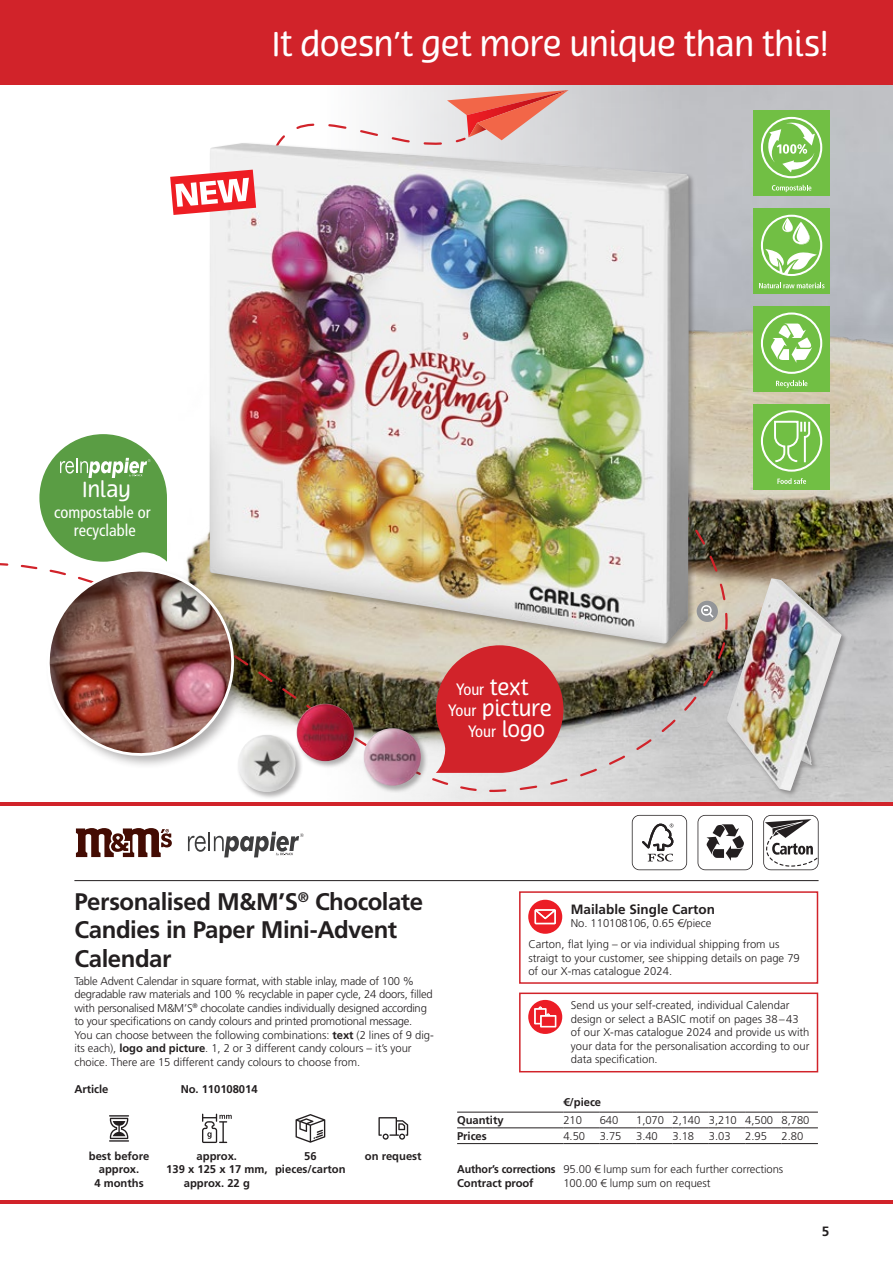
<style>
.page{position:relative;width:893px;height:1263px;background:#fff}
.page>*{position:absolute;margin:0;border:0;box-sizing:border-box;transform-origin:0 0}
.t1{font:33px "Terfens";letter-spacing:-.015em;color:#fff}
.t2{font:700 24px/28.8px "Frutiger LT Std";letter-spacing:-.02em;color:#231f20}
.t3{font:21px "Terfens";letter-spacing:-.02em;color:#fff}
.t4{font:condensed 16.5px/18px "Frutiger LT Std";color:#fff;text-align:center}
.t5{font:700 13.5px "Frutiger LT Std";color:#231f20}
.t6{font:300 11.25px/13.5px "Frutiger LT Std";letter-spacing:-.005em;color:#231f20}
.t7{font:700 11.25px/13.5px "Frutiger LT Std";color:#231f20;text-align:center}
.s1{font-family:"Terfens";font-stretch:normal;font-size:21px}
.s2{font-family:"Frutiger LT Std";font-stretch:condensed;font-size:16.5px}
.s3{font-weight:700}
</style>
<div class="page">
<div style="left:0;top:0;width:893px;height:85px;background:#d1232a"></div>
<hr style="left:0;top:1200px;width:893px;height:3px;background:#d1232a">
<img style="left:373px;top:85px;width:520px;height:717px">
<div style="left:725px;top:577px;width:124px;height:221px;background:#231f20;opacity:.35"></div>
<img style="left:727px;top:578px;width:115px;height:213px">
<svg style="left:0;top:133px;width:727px;height:660px"></svg>
<hr style="left:0;top:802px;width:893px;height:3px;background:#d1232a">
<svg style="left:75px;top:828px;width:97px;height:30px"></svg>
<hr style="left:74px;top:880px;width:745px;height:1px;background:#231f20">
<svg style="left:698px;top:815px;width:55px;height:55px"></svg>
<svg style="left:32px;top:554px;width:215px;height:216px"></svg>
<div style="left:362px;top:726px;width:66px;height:67px;background:#231f20;opacity:.35"></div>
<img style="left:364px;top:728px;width:57px;height:58px;border-radius:29px">
<div style="left:295px;top:702px;width:66px;height:66px;background:#231f20;opacity:.35"></div>
<img style="left:297px;top:704px;width:57px;height:57px;border-radius:29px">
<div style="left:236px;top:733px;width:67px;height:66px;background:#231f20;opacity:.35"></div>
<img style="left:238px;top:735px;width:58px;height:57px;border-radius:29px">
<img style="left:210px;top:143px;width:479px;height:501px">
<img style="left:575px;top:446px;width:160px;height:193px">
<svg style="left:763px;top:815px;width:56px;height:55px"></svg>
<div style="left:753px;top:111px;width:77px;height:85px;background:#71bf44"></div>
<svg style="left:762px;top:118px;width:59px;height:59px"></svg>
<div style="left:761px;top:117px;width:61px;height:61px;border:2px solid #fff;border-radius:50%"></div>
<svg style="left:766px;top:121px;width:49px;height:51px"></svg>
<svg style="left:772px;top:185px;width:39px;height:7px"></svg>
<div style="left:753px;top:404px;width:77px;height:86px;background:#71bf44"></div>
<svg style="left:762px;top:411px;width:59px;height:60px"></svg>
<div style="left:761px;top:410px;width:61px;height:62px;border:2px solid #fff;border-radius:50%"></div>
<svg style="left:773px;top:420px;width:38px;height:44px"></svg>
<svg style="left:777px;top:478px;width:29px;height:6px"></svg>
<div style="left:753px;top:208px;width:77px;height:86px;background:#71bf44"></div>
<div style="left:761px;top:215px;width:61px;height:61px;border:2px solid #fff;border-radius:50%"></div>
<svg style="left:765px;top:218px;width:52px;height:57px"></svg>
<svg style="left:759px;top:283px;width:65px;height:5px"></svg>
<div style="left:753px;top:306px;width:77px;height:86px;background:#71bf44"></div>
<div style="left:761px;top:312px;width:61px;height:62px;border:2px solid #fff;border-radius:50%"></div>
<svg style="left:771px;top:324px;width:41px;height:39px"></svg>
<svg style="left:776px;top:380px;width:31px;height:8px"></svg>
<img style="left:170px;top:90px;width:399px;height:246px">
<hr style="left:457px;top:1112px;width:106px;height:1px;background:#231f20">
<hr style="left:563px;top:1112px;width:37px;height:1px;background:#231f20">
<hr style="left:600px;top:1112px;width:36px;height:1px;background:#231f20">
<hr style="left:636px;top:1112px;width:36px;height:1px;background:#231f20">
<hr style="left:672px;top:1112px;width:37px;height:1px;background:#231f20">
<hr style="left:709px;top:1112px;width:36px;height:1px;background:#231f20">
<hr style="left:745px;top:1112px;width:37px;height:1px;background:#231f20">
<hr style="left:782px;top:1112px;width:36px;height:1px;background:#231f20">
<hr style="left:457px;top:1127px;width:106px;height:1px;background:#231f20">
<hr style="left:457px;top:1143px;width:106px;height:1px;background:#231f20">
<hr style="left:563px;top:1143px;width:37px;height:1px;background:#231f20">
<hr style="left:600px;top:1143px;width:36px;height:1px;background:#231f20">
<hr style="left:636px;top:1143px;width:36px;height:1px;background:#231f20">
<hr style="left:672px;top:1143px;width:37px;height:1px;background:#231f20">
<hr style="left:709px;top:1143px;width:36px;height:1px;background:#231f20">
<hr style="left:745px;top:1143px;width:37px;height:1px;background:#231f20">
<hr style="left:782px;top:1143px;width:36px;height:1px;background:#231f20">
<hr style="left:563px;top:1127px;width:37px;height:1px;background:#231f20">
<hr style="left:600px;top:1127px;width:36px;height:1px;background:#231f20">
<hr style="left:636px;top:1127px;width:36px;height:1px;background:#231f20">
<hr style="left:672px;top:1127px;width:37px;height:1px;background:#231f20">
<hr style="left:709px;top:1127px;width:36px;height:1px;background:#231f20">
<hr style="left:745px;top:1127px;width:37px;height:1px;background:#231f20">
<hr style="left:782px;top:1127px;width:36px;height:1px;background:#231f20">
<div style="left:519px;top:891px;width:299px;height:93px;border:2px solid #d1232a"></div>
<div style="left:528px;top:900px;width:34px;height:34px;background:#ec1d26;border-radius:50%"></div>
<svg style="left:535px;top:909px;width:21px;height:15px"></svg>
<svg style="left:632px;top:815px;width:55px;height:55px"></svg>
<svg style="left:109px;top:1115px;width:20px;height:26px"></svg>
<svg style="left:202px;top:1114px;width:30px;height:29px"></svg>
<svg style="left:296px;top:1114px;width:29px;height:29px"></svg>
<svg style="left:378px;top:1117px;width:30px;height:23px"></svg>
<svg style="left:188px;top:832px;width:116px;height:25px"></svg>
<div style="left:519px;top:992px;width:299px;height:80px;border:2px solid #d1232a"></div>
<div style="left:528px;top:1000px;width:34px;height:34px;background:#ec1d26;border-radius:50%"></div>
<svg style="left:534px;top:1006px;width:22px;height:21px"></svg>
<svg style="left:436px;top:645px;width:279px;height:147px;background:#bb7f7c"></svg>
<img style="left:39px;top:434px;width:201px;height:327px">
<h1 class="t1" style="left:272px;top:24px;width:559px">It doesn’t get more unique than this!</h1>
<h3 class="t3" style="left:82px;top:477px;width:51px">Inlay</h3>
<h3 class="t4" style="left:54px;top:504px;width:98px">compostable or recyclable</h3>
<h3 class="t4" style="left:456px;top:680px;width:74px">Your <span class="s1">text</span></h3>
<h3 class="t3" style="left:448px;top:696px;width:105px"><span class="s2">Your</span> picture</h3>
<h3 class="t4" style="left:468px;top:723px;width:79px">Your <span class="s1">logo</span></h3>
<h2 class="t2" style="left:74px;top:887px;width:350px">Personalised M&amp;M’S<sup>®</sup> Chocolate<br>Candies in Paper Mini-Advent<br>Calendar</h2>
<p class="t6" style="left:74px;top:974px;width:361px">Table Advent Calendar in square format, with stable inlay, made of 100 % degradable raw materials and 100 % recyclable in paper cycle, 24 doors, filled with personalised M&amp;M’S<sup>®</sup> chocolate candies individually designed according to your specifications on candy colours and printed promotional message.<br>You can choose between the following combinations: <span class="s3">text</span> (2 lines of 9 dig&shy;its each), <span class="s3">logo and picture</span>. 1, 2 or 3 different candy colours – it’s your choice. There are 15 different candy colours to choose from.</p>
<p class="t7" style="left:74px;top:1082px;width:36px">Article</p>
<p class="t7" style="left:181px;top:1082px;width:78px">No. 110108014</p>
<p class="t7" style="left:89px;top:1149px;width:62px">best before approx.<br>4 months</p>
<p class="t7" style="left:166px;top:1149px;width:103px">approx.<br>139 x 125 x 17 mm, approx. 22 g</p>
<p class="t7" style="left:275px;top:1149px;width:72px">56 pieces/carton</p>
<p class="t7" style="left:365px;top:1149px;width:58px">on request</p>
<p class="t5" style="left:571px;top:901px;width:146px">Mailable Single Carton</p>
<p class="t6" style="left:528px;top:913px;width:253px;line-height:20.7px;text-indent:43px">No. 110108106, 0.65 €/piece<br>Carton, flat lying – or via individual shipping from us</p>
<p class="t6" style="left:528px;top:951px;width:273px">straigt to your customer, see shipping details on page 79 of our X-mas catalogue 2024.</p>
<p class="t6" style="left:571px;top:999px;width:240px">Send us your self-created, individual Calendar design or select a BASIC motif on pages 38–43 of our X-mas catalogue 2024 and provide us with your data for the personalisation according to our data specification.</p>
<p class="t7" style="left:563px;top:1095px;width:39px">€/piece</p>
<p class="t7" style="left:457px;top:1113px;width:48px">Quantity</p>
<p class="t6" style="left:563px;top:1114px;width:20px">210</p>
<p class="t6" style="left:600px;top:1114px;width:20px">640</p>
<p class="t6" style="left:636px;top:1114px;width:175px">1,070 2,140 3,210 4,500 8,780</p>
<p class="t7" style="left:457px;top:1129px;width:31px">Prices</p>
<p class="t6" style="left:563px;top:1129px;width:23px">4.50</p>
<p class="t6" style="left:600px;top:1129px;width:23px">3.75</p>
<p class="t6" style="left:636px;top:1129px;width:23px">3.40</p>
<p class="t6" style="left:672px;top:1129px;width:23px">3.18</p>
<p class="t6" style="left:709px;top:1129px;width:23px">3.03</p>
<p class="t6" style="left:745px;top:1129px;width:23px">2.95</p>
<p class="t6" style="left:782px;top:1129px;width:23px">2.80</p>
<p class="t6" style="left:457px;top:1163px;width:328px"><span class="s3">Author’s corrections</span> 95.00 € lump sum for each further corrections<br><span class="s3">Contract proof</span></p>
<p class="t6" style="left:563px;top:1176px;width:149px">100.00 € lump sum on request</p>
<p class="t5" style="left:822px;top:1223px;width:9px">5</p>
</div>
